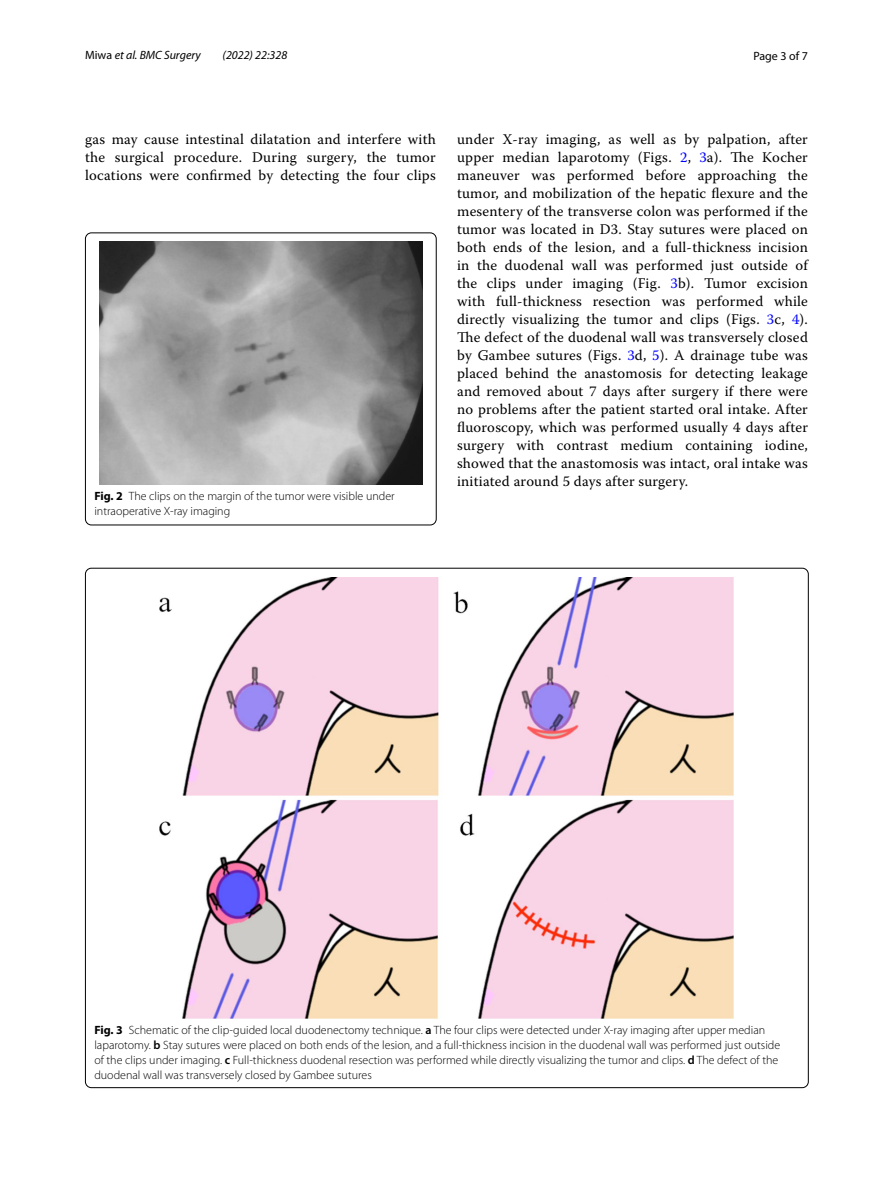
<style>
.page{position:relative;width:893px;height:1187px;background:#fff}
.page>*{position:absolute;margin:0;border:0;box-sizing:border-box;transform-origin:0 0}
.t1{font:14.7px/18px "Warnock Pro";letter-spacing:.015em;color:#000;text-align:justify}
.t2{font:300 12px/15px "Myriad Pro";color:#000}
.t3{font:italic 12px "Myriad Pro";color:#000}
.t4{font:12px "Myriad Pro";color:#000}
.s1{font-style:normal}
.s2{color:#00f}
.s3{font-weight:700}
.s4{font-weight:600}
</style>
<div class="page">
<img style="left:99px;top:242px;width:323px;height:242px">
<div style="left:85px;top:233px;width:351px;height:292px;border:1px solid #000;border-radius:6px"></div>
<img style="left:160px;top:577px;width:574px;height:441px">
<p class="t3" style="left:85px;top:48px;width:117px"><span class="s1">Miwa</span> et al. BMC Surgery</p>
<p class="t3" style="left:223px;top:48px;width:66px">(2022) 22:328</p>
<p class="t4" style="left:753px;top:48px;width:56px">Page 3 of 7</p>
<p class="t1" style="left:85px;top:130px;width:352px">gas may cause intestinal dilatation and interfere with the surgical procedure. During surgery, the tumor locations were confirmed by detecting the four clips</p>
<p class="t1" style="left:457px;top:130px;width:352px">under X-ray imaging, as well as by palpation, after upper median laparotomy (Figs. <span class="s2">2</span>, <span class="s2">3</span>a). The Kocher maneuver was performed before approaching the tumor, and mobilization of the hepatic flexure and the mesentery of the transverse colon was performed if the tumor was located in D3. Stay sutures were placed on both ends of the lesion, and a full-thickness incision in the duodenal wall was performed just outside of the clips under imaging (Fig. <span class="s2">3</span>b). Tumor excision with full-thickness resection was performed while directly visualizing the tumor and clips (Figs. <span class="s2">3</span>c, <span class="s2">4</span>).<br>The defect of the duodenal wall was transversely closed by Gambee sutures (Figs. <span class="s2">3</span>d, <span class="s2">5</span>). A drainage tube was placed behind the anastomosis for detecting leakage and removed about 7 days after surgery if there were no problems after the patient started oral intake. After fluoroscopy, which was performed usually 4 days after surgery with contrast medium containing iodine, showed that the anastomosis was intact, oral intake was initiated around 5 days after surgery.</p>
<p class="t2" style="left:94px;top:488px;width:302px"><span class="s3">Fig. 2</span> The clips on the margin of the tumor were visible under intraoperative X-ray imaging</p>
<p class="t2" style="left:94px;top:1022px;width:687px"><span class="s3">Fig. 3</span> Schematic of the clip-guided local duodenectomy technique. <span class="s4">a</span> The four clips were detected under X-ray imaging after upper median laparotomy. <span class="s4">b</span> Stay sutures were placed on both ends of the lesion, and a full-thickness incision in the duodenal wall was performed just outside of the clips under imaging. <span class="s4">c</span> Full-thickness duodenal resection was performed while directly visualizing the tumor and clips. <span class="s4">d</span> The defect of the duodenal wall was transversely closed by Gambee sutures</p>
</div>
